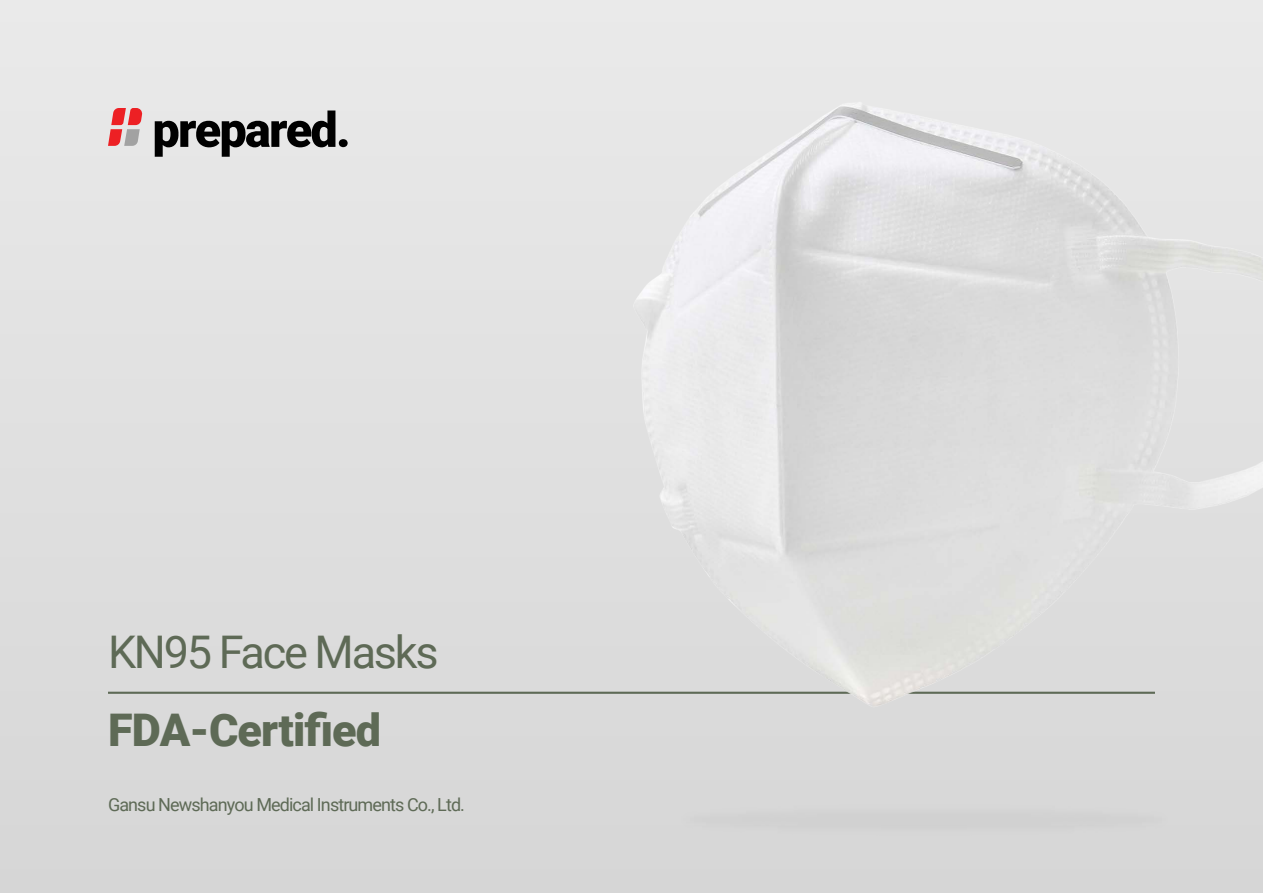
<style>
.page{position:relative;width:1263px;height:893px;background:#fff}
.page>*{position:absolute;margin:0;border:0;box-sizing:border-box;transform-origin:0 0}
.t1{font:45px "Roboto";letter-spacing:-.05em;color:#5e6a56}
.t2{font:900 45px "Roboto";letter-spacing:-.02em;color:#5e6a56}
.t3{font:18px "Roboto";letter-spacing:-.05em;color:#5e6a56}
</style>
<div class="page">
<svg style="left:155px;top:111px;width:193px;height:46px;background:#8b8b8b"></svg>
<svg style="left:108px;top:108px;width:35px;height:38px"></svg>
<hr style="left:108px;top:692px;width:1047px;height:2px;background:#5e6a56">
<img style="left:557px;top:83px;width:706px;height:775px">
<h1 class="t1" style="left:108px;top:620px;width:332px">KN95 Face Masks</h1>
<h1 class="t2" style="left:108px;top:698px;width:275px">FDA-Certified</h1>
<p class="t3" style="left:108px;top:792px;width:358px">Gansu Newshanyou Medical Instruments Co., Ltd.</p>
</div>
